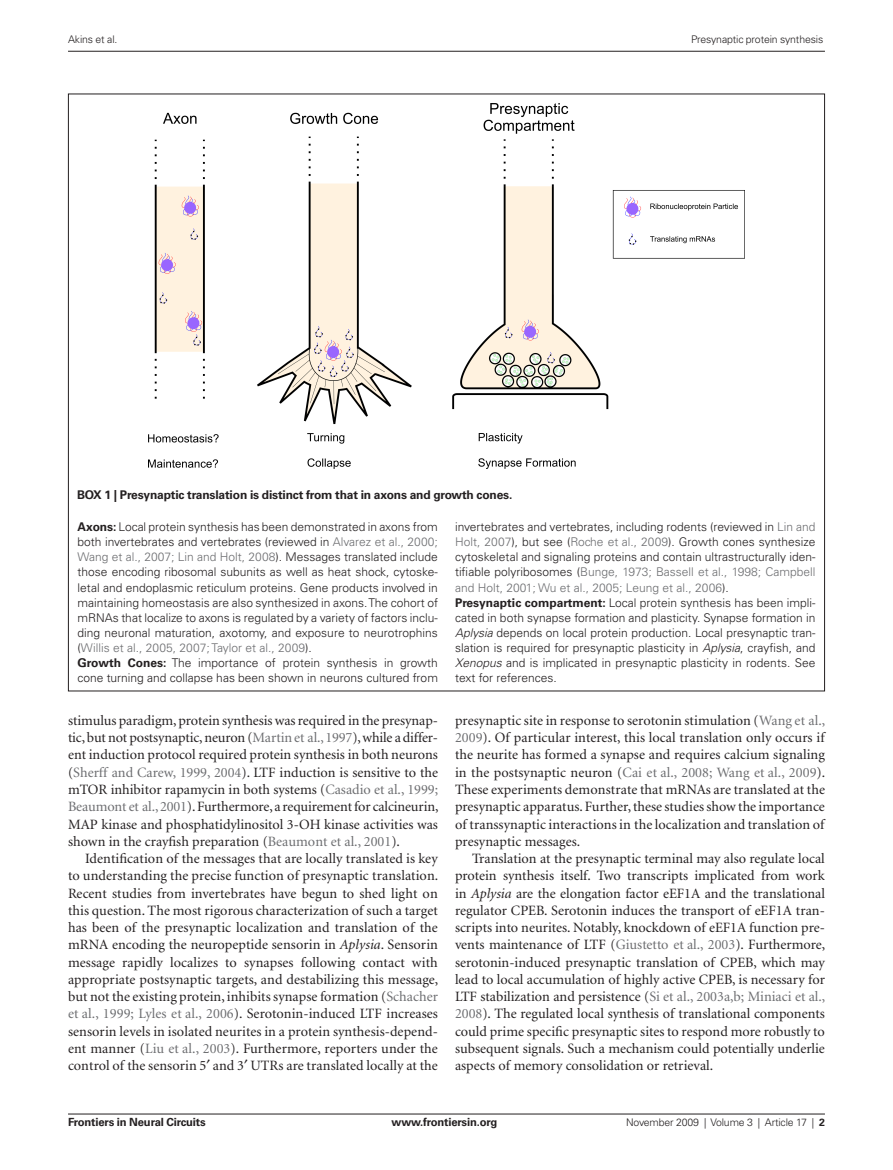
<style>
.page{position:relative;width:893px;height:1170px;background:#fff}
.page>*{position:absolute;margin:0;border:0;box-sizing:border-box;transform-origin:0 0}
.t1{font:14.25px/17.2px "Minion";letter-spacing:.005em;color:#231f20;text-align:justify}
.t2{font:300 12px/15px "Univers";color:#231f20}
.t3{font:700 12px "Univers";letter-spacing:-.015em;color:#231f20}
.t4{font:700 11.25px "Univers";letter-spacing:-.015em;color:#231f20}
.t5{font:300 10.5px "Univers";letter-spacing:-.015em;color:#231f20}
.s1{font-weight:700}
.s2{color:#6c6d70}
.s3{font-style:italic}
</style>
<div class="page">
<hr style="left:68px;top:1113px;width:757px;height:1px;background:#231f20">
<hr style="left:68px;top:51px;width:757px;height:1px;background:#231f20">
<img style="left:149px;top:103px;width:595px;height:365px">
<p class="t5" style="left:68px;top:36px;width:51px">Akins et al.</p>
<p class="t5" style="left:691px;top:36px;width:134px">Presynaptic protein synthesis</p>
<p class="t3" style="left:77px;top:490px;width:437px">BOX 1 | Presynaptic translation is distinct from that in axons and growth cones.</p>
<p class="t2" style="left:78px;top:520px;width:362px"><span class="s1">Axons:</span> Local protein synthesis has been demonstrated in axons from both invertebrates and vertebrates (reviewed in <span class="s2">Alvarez et al., 2000; Wang et al., 2007; Lin and Holt, 2008</span>). Messages translated include those encoding ribosomal subunits as well as heat shock, cytoske&shy;letal and endoplasmic reticulum proteins. Gene products involved in maintaining homeostasis are also synthesized in axons. The cohort of mRNAs that localize to axons is regulated by a variety of factors inclu&shy;ding neuronal maturation, axotomy, and exposure to neurotrophins (<span class="s2">Willis et al., 2005, 2007; Taylor et al., 2009</span>).<br><span class="s1">Growth Cones:</span> The importance of protein synthesis in growth cone turning and collapse has been shown in neurons cultured from</p>
<p class="t2" style="left:455px;top:520px;width:362px">invertebrates and vertebrates, including rodents (reviewed in <span class="s2">Lin and Holt, 2007</span>), but see (<span class="s2">Roche et al., 2009</span>). Growth cones synthesize cytoskeletal and signaling proteins and contain ultrastructurally iden&shy;tifiable polyribosomes (<span class="s2">Bunge, 1973; Bassell et al., 1998; Campbell and Holt, 2001; Wu et al., 2005; Leung et al., 2006</span>).<br><span class="s1">Presynaptic compartment:</span> Local protein synthesis has been impli&shy;cated in both synapse formation and plasticity. Synapse formation in <span class="s3">Aplysia</span> depends on local protein production. Local presynaptic tran&shy;slation is required for presynaptic plasticity in <span class="s3">Aplysia</span>, crayfish, and <span class="s3">Xenopus</span> and is implicated in presynaptic plasticity in rodents. See text for references.</p>
<p class="t1" style="left:68px;top:713px;width:372px">stimulus paradigm, protein synthesis was required in the presynap&shy;tic, but not postsynaptic, neuron (<span class="s2">Martin et al., 1997</span>), while a differ&shy;ent induction protocol required protein synthesis in both neurons (<span class="s2">Sherff and Carew, 1999, 2004</span>). LTF induction is sensitive to the mTOR inhibitor rapamycin in both systems (<span class="s2">Casadio et al., 1999; Beaumont et al., 2001</span>). Furthermore, a requirement for calcineurin, MAP kinase and phosphatidylinositol 3-OH kinase activities was shown in the crayfish preparation (<span class="s2">Beaumont et al., 2001</span>).</p>
<p class="t1" style="left:68px;top:851px;width:372px;text-indent:17px">Identification of the messages that are locally translated is key to understanding the precise function of presynaptic translation.<br>Recent studies from invertebrates have begun to shed light on this question. The most rigorous characterization of such a target has been of the presynaptic localization and translation of the mRNA encoding the neuropeptide sensorin in <span class="s3">Aplysia</span>. Sensorin message rapidly localizes to synapses following contact with appropriate postsynaptic targets, and destabilizing this message, but not the existing protein, inhibits synapse formation (<span class="s2">Schacher et al., 1999; Lyles et al., 2006</span>). Serotonin-induced LTF increases sensorin levels in isolated neurites in a protein synthesis-depend&shy;ent manner (<span class="s2">Liu et al., 2003</span>). Furthermore, reporters under the control of the sensorin 5 and 3 UTRs are translated locally at the</p>
<p class="t1" style="left:455px;top:713px;width:372px">presynaptic site in response to serotonin stimulation (<span class="s2">Wang et al., 2009</span>). Of particular interest, this local translation only occurs if the neurite has formed a synapse and requires calcium signaling in the postsynaptic neuron (<span class="s2">Cai et al., 2008; Wang et al., 2009</span>).<br>These experiments demonstrate that mRNAs are translated at the presynaptic apparatus. Further, these studies show the importance of transsynaptic interactions in the localization and translation of presynaptic messages.</p>
<p class="t1" style="left:455px;top:851px;width:372px;text-indent:17px">Translation at the presynaptic terminal may also regulate local protein synthesis itself. Two transcripts implicated from work in <span class="s3">Aplysia</span> are the elongation factor eEF1A and the translational regulator CPEB. Serotonin induces the transport of eEF1A tran&shy;scripts into neurites. Notably, knockdown of eEF1A function pre&shy;vents maintenance of LTF (<span class="s2">Giustetto et al., 2003</span>). Furthermore, serotonin-induced presynaptic translation of CPEB, which may lead to local accumulation of highly active CPEB, is necessary for LTF stabilization and persistence (<span class="s2">Si et al., 2003a,b; Miniaci et al., 2008</span>). The regulated local synthesis of translational components could prime specific presynaptic sites to respond more robustly to subsequent signals. Such a mechanism could potentially underlie aspects of memory consolidation or retrieval.</p>
<p class="t4" style="left:68px;top:1117px;width:139px">Frontiers in Neural Circuits</p>
<p class="t4" style="left:392px;top:1117px;width:107px">www.frontiersin.org</p>
<p class="t5" style="left:626px;top:1118px;width:200px">November 2009 | Volume 3 | Article 17 | <span class="s1">2</span></p>
</div>
